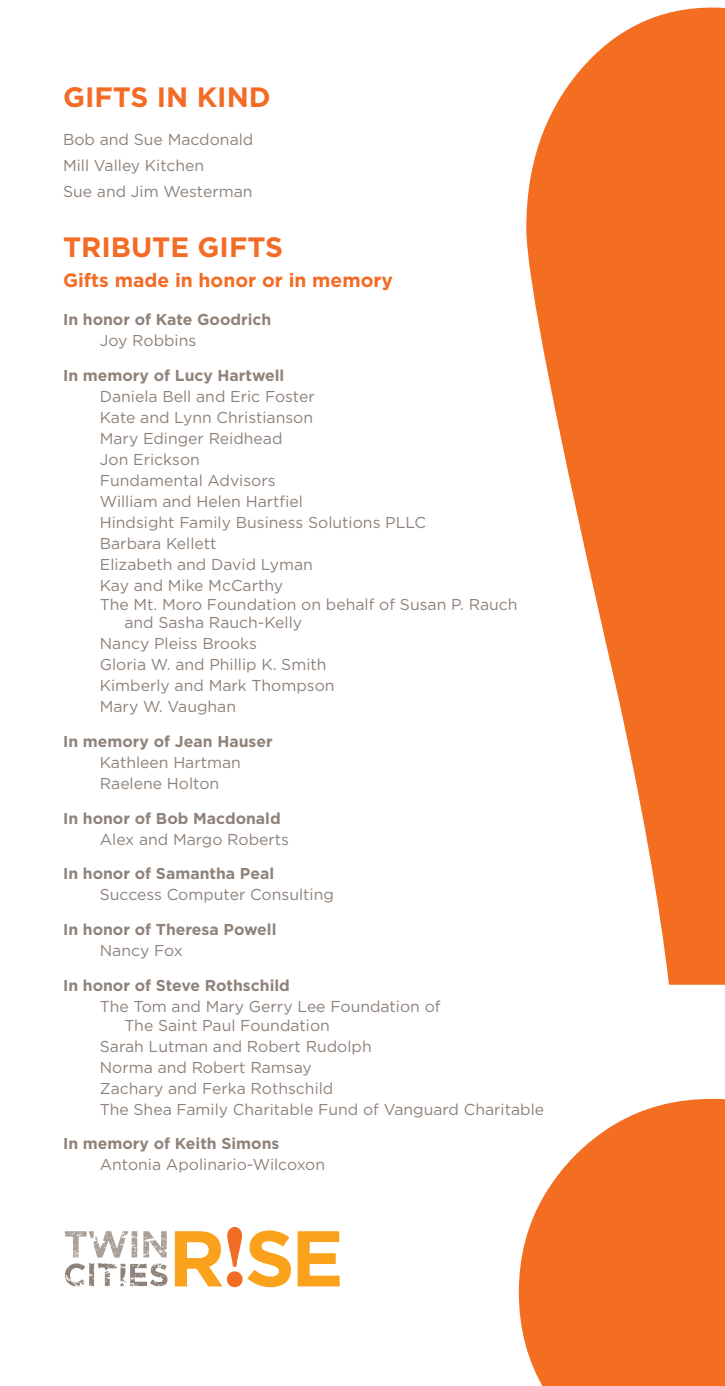
<style>
.page{position:relative;width:725px;height:1386px;background:#fff}
.page>*{position:absolute;margin:0;border:0;box-sizing:border-box;transform-origin:0 0}
.t1{font:700 28px "Gotham";color:#f36b25}
.t2{font:700 19.25px "Gotham";color:#f36b25}
.t3{font:15.75px/21px "Gotham";color:#8f827a}
.t4{font:700 15.75px "Gotham";color:#8f827a}
</style>
<div class="page">
<svg style="left:518px;top:8px;width:206px;height:1378px;fill:#f36e21"></svg>
<svg style="left:297px;top:1231px;width:42px;height:55px"></svg>
<svg style="left:175px;top:1227px;width:116px;height:60px"></svg>
<svg style="left:65px;top:1231px;width:102px;height:56px"></svg>
<h1 class="t1" style="left:63px;top:78px;width:209px">GIFTS IN KIND</h1>
<p class="t3" style="left:63px;top:126px;width:192px;line-height:26.2px">Bob and Sue Macdonald<br>Mill Valley Kitchen<br>Sue and Jim Westerman</p>
<h1 class="t1" style="left:63px;top:228px;width:221px">TRIBUTE GIFTS</h1>
<p class="t2" style="left:63px;top:267px;width:331px">Gifts made in honor or in memory</p>
<p class="t4" style="left:63px;top:309px;width:210px">In honor of Kate Goodrich</p>
<p class="t3" style="left:100px;top:330px;width:98px">Joy Robbins</p>
<p class="t4" style="left:63px;top:365px;width:223px">In memory of Lucy Hartwell</p>
<p class="t3" style="left:100px;top:385px;width:328px">Daniela Bell and Eric Foster<br>Kate and Lynn Christianson<br>Mary Edinger Reidhead<br>Jon Erickson<br>Fundamental Advisors<br>William and Helen Hartfiel<br>Hindsight Family Business Solutions PLLC<br>Barbara Kellett<br>Elizabeth and David Lyman<br>Kay and Mike McCarthy</p>
<p class="t3" style="left:124px;top:594px;width:395px;line-height:18.9px;text-indent:-25px">The Mt. Moro Foundation on behalf of Susan P. Rauch and Sasha Rauch-Kelly</p>
<p class="t3" style="left:100px;top:633px;width:236px">Nancy Pleiss Brooks<br>Gloria W. and Phillip K. Smith<br>Kimberly and Mark Thompson<br>Mary W. Vaughan</p>
<p class="t4" style="left:63px;top:731px;width:211px">In memory of Jean Hauser</p>
<p class="t3" style="left:100px;top:752px;width:143px">Kathleen Hartman<br>Raelene Holton</p>
<p class="t4" style="left:63px;top:808px;width:219px">In honor of Bob Macdonald</p>
<p class="t3" style="left:100px;top:828px;width:191px">Alex and Margo Roberts</p>
<p class="t4" style="left:63px;top:863px;width:212px">In honor of Samantha Peal</p>
<p class="t3" style="left:100px;top:884px;width:235px">Success Computer Consulting</p>
<p class="t4" style="left:63px;top:919px;width:215px">In honor of Theresa Powell</p>
<p class="t3" style="left:100px;top:940px;width:84px">Nancy Fox</p>
<p class="t4" style="left:63px;top:975px;width:228px">In honor of Steve Rothschild</p>
<p class="t3" style="left:124px;top:996px;width:318px;line-height:18.9px;text-indent:-25px">The Tom and Mary Gerry Lee Foundation of<br>The Saint Paul Foundation</p>
<p class="t3" style="left:100px;top:1035px;width:446px">Sarah Lutman and Robert Rudolph<br>Norma and Robert Ramsay<br>Zachary and Ferka Rothschild<br>The Shea Family Charitable Fund of Vanguard Charitable</p>
<p class="t4" style="left:63px;top:1133px;width:218px">In memory of Keith Simons</p>
<p class="t3" style="left:100px;top:1154px;width:227px">Antonia Apolinario-Wilcoxon</p>
</div>
